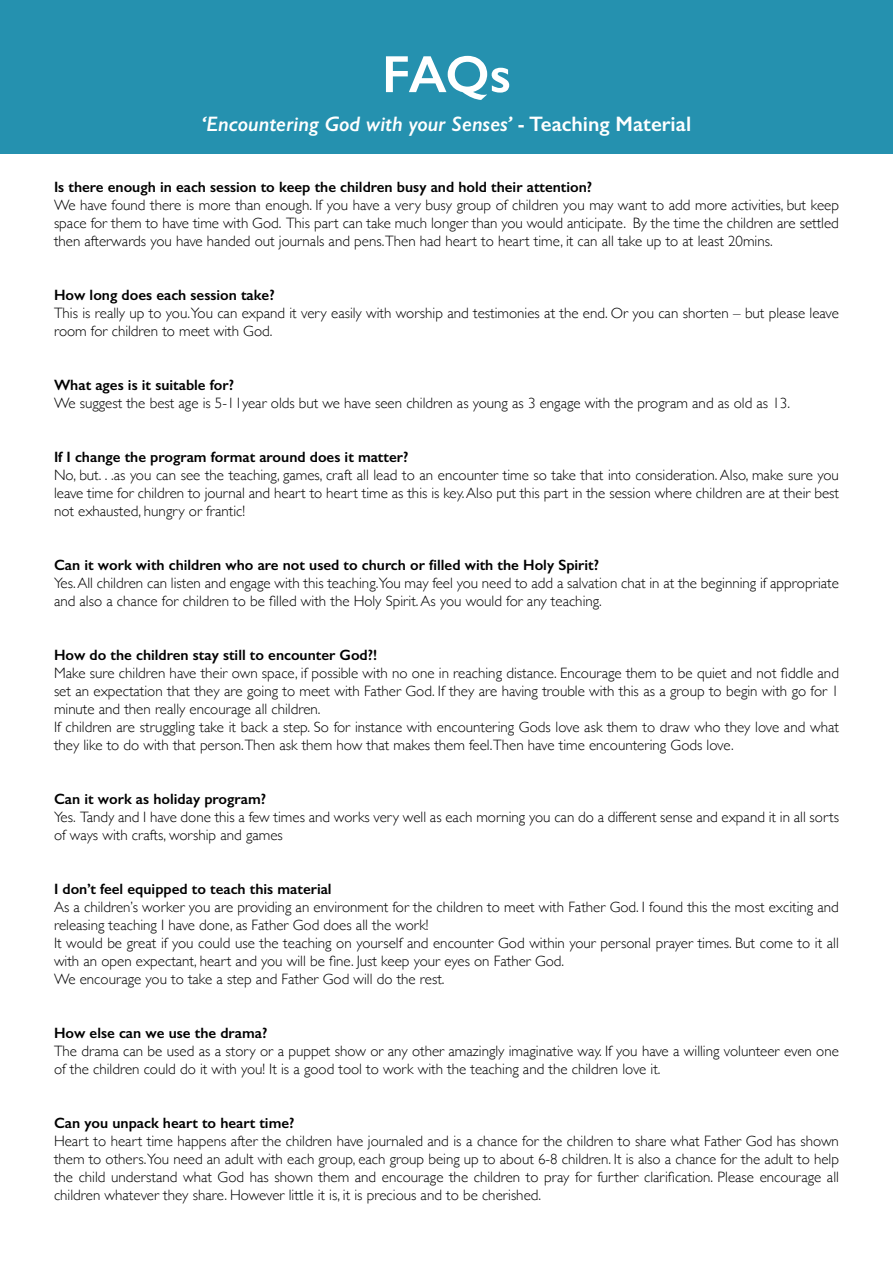
<style>
.page{position:relative;width:893px;height:1263px;background:#fff}
.page>*{position:absolute;margin:0;border:0;box-sizing:border-box;transform-origin:0 0}
.t1{font:600 52.5px "Gill Sans";color:#fff}
.t2{font:italic 600 21px "Gill Sans";color:#fff}
.t3{font:300 15px/18px "Gill Sans";color:#000}
.t4{font:600 15px "Gill Sans";color:#000}
.s1{font-style:normal}
</style>
<div class="page">
<div style="left:0;top:0;width:893px;height:154px;background:#2591af"></div>
<h1 class="t1" style="left:382px;top:43px;width:130px">FAQs</h1>
<h2 class="t2" style="left:202px;top:111px;width:491px">‘Encountering God with your Senses’ <span class="s1">- Teaching Material</span></h2>
<p class="t4" style="left:54px;top:178px;width:540px">Is there enough in each session to keep the children busy and hold their attention?</p>
<p class="t3" style="left:54px;top:196px;width:786px;text-align:justify">We have found there is more than enough. If you have a very busy group of children you may want to add more activities, but keep space for them to have time with God. This part can take much longer than you would anticipate. By the time the children are settled then afterwards you have handed out journals and pens.Then had heart to heart time, it can all take up to at least 20mins.</p>
<p class="t4" style="left:54px;top:286px;width:222px">How long does each session take?</p>
<p class="t3" style="left:54px;top:304px;width:786px">This is really up to you.You can expand it very easily with worship and testimonies at the end. Or you can shorten – but please leave room for children to meet with God.</p>
<p class="t4" style="left:54px;top:376px;width:182px">What ages is it suitable for?</p>
<p class="t3" style="left:54px;top:394px;width:737px">We suggest the best age is 5-11year olds but we have seen children as young as 3 engage with the program and as old as 13.</p>
<p class="t4" style="left:54px;top:448px;width:356px">If I change the program format around does it matter?</p>
<p class="t3" style="left:54px;top:466px;width:786px;text-align:justify">No, but. . .as you can see the teaching, games, craft all lead to an encounter time so take that into consideration. Also, make sure you leave time for children to journal and heart to heart time as this is key. Also put this part in the session where children are at their best not exhausted, hungry or frantic!</p>
<p class="t4" style="left:54px;top:556px;width:547px">Can it work with children who are not used to church or filled with the Holy Spirit?</p>
<p class="t3" style="left:54px;top:574px;width:786px">Yes. All children can listen and engage with this teaching.You may feel you need to add a salvation chat in at the beginning if appropriate and also a chance for children to be filled with the Holy Spirit. As you would for any teaching.</p>
<p class="t4" style="left:54px;top:646px;width:325px">How do the children stay still to encounter God?!</p>
<p class="t3" style="left:54px;top:664px;width:786px">Make sure children have their own space, if possible with no one in reaching distance. Encourage them to be quiet and not fiddle and set an expectation that they are going to meet with Father God. If they are having trouble with this as a group to begin with go for 1 minute and then really encourage all children.<br>If children are struggling take it back a step. So for instance with encountering Gods love ask them to draw who they love and what they like to do with that person.Then ask them how that makes them feel.Then have time encountering Gods love.</p>
<p class="t4" style="left:54px;top:790px;width:214px">Can it work as holiday program?</p>
<p class="t3" style="left:54px;top:808px;width:787px">Yes. Tandy and I have done this a few times and works very well as each morning you can do a different sense and expand it in all sorts of ways with crafts, worship and games</p>
<p class="t4" style="left:54px;top:880px;width:279px">I don’t feel equipped to teach this material</p>
<p class="t3" style="left:54px;top:898px;width:786px">As a children’s worker you are providing an environment for the children to meet with Father God. I found this the most exciting and releasing teaching I have done, as Father God does all the work!<br>It would be great if you could use the teaching on yourself and encounter God within your personal prayer times. But come to it all with an open expectant, heart and you will be fine. Just keep your eyes on Father God.<br>We encourage you to take a step and Father God will do the rest.</p>
<p class="t4" style="left:54px;top:1024px;width:215px">How else can we use the drama?</p>
<p class="t3" style="left:54px;top:1042px;width:786px">The drama can be used as a story or a puppet show or any other amazingly imaginative way. If you have a willing volunteer even one of the children could do it with you! It is a good tool to work with the teaching and the children love it.</p>
<p class="t4" style="left:54px;top:1114px;width:242px">Can you unpack heart to heart time?</p>
<p class="t3" style="left:54px;top:1132px;width:786px;text-align:justify">Heart to heart time happens after the children have journaled and is a chance for the children to share what Father God has shown them to others.You need an adult with each group, each group being up to about 6-8 children. It is also a chance for the adult to help the child understand what God has shown them and encourage the children to pray for further clarification. Please encourage all children whatever they share. However little it is, it is precious and to be cherished.</p>
</div>
